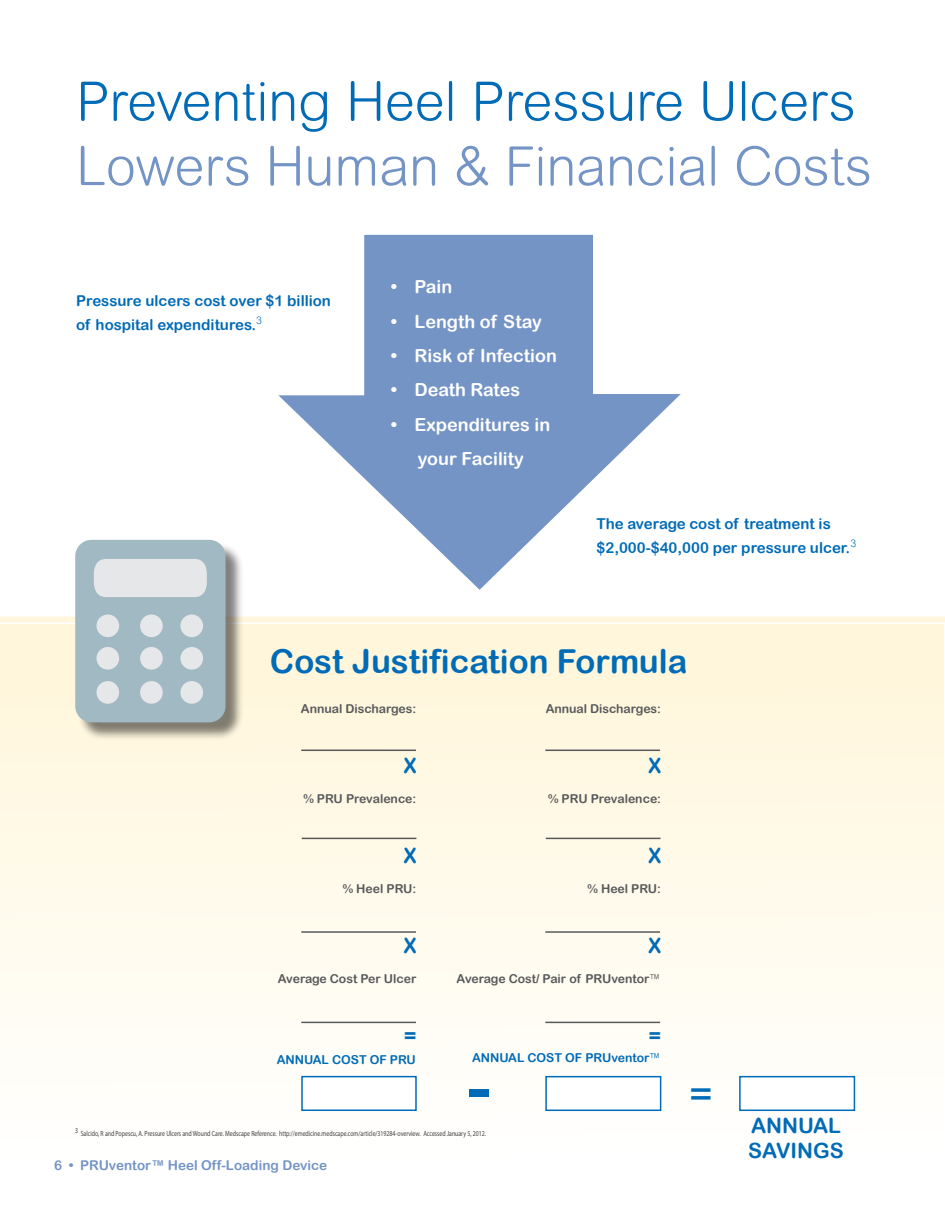
<style>
.page{position:relative;width:945px;height:1215px;background:#fff}
.page>*{position:absolute;margin:0;border:0;box-sizing:border-box;transform-origin:0 0}
.t1{font:700 73.5px "Myriad Pro";color:#006bb6}
.t2{font:300 54px "Arial Rounded MT";color:#006bb6}
.t3{font:300 54px "Arial Rounded MT";color:#7494c5}
.t4{font:700 37.5px "Myriad Pro";color:#006bb6}
.t5{font:33px "Arial Rounded MT Bold";color:#006bb6}
.t6{font:21px/25.2px "Arial Rounded MT Bold";color:#006bb6}
.t7{font:18px/34.3px "Arial Rounded MT Bold";color:#fff;text-align:center}
.t8{font:15px/24px "Arial Rounded MT Bold";color:#006bb6}
.t9{font:13.5px "Arial Rounded MT Bold";color:#7494c5}
.t10{font:12.3px "Arial Rounded MT Bold";color:#58595b}
.t11{font:12.3px "Arial Rounded MT Bold";color:#006bb6}
.t12{font:7.5px "Myriad Pro";color:#414042;scale:.78 1}
.s1{font-family:"Arial Rounded MT";font-weight:300}
</style>
<div class="page">
<div style="left:0;top:624px;width:944px;height:591px;background:linear-gradient(to bottom,#fff5d9,#fff)"></div>
<div style="left:0;top:617px;width:945px;height:6px;background:#fff6dc"></div>
<svg style="left:278px;top:235px;width:403px;height:355px;fill:#7494c5"></svg>
<div style="left:301px;top:1076px;width:116px;height:35px;background:#fff;border:2px solid #006bb6"></div>
<div style="left:545px;top:1076px;width:116px;height:35px;background:#fff;border:2px solid #006bb6"></div>
<div style="left:739px;top:1076px;width:116px;height:35px;background:#fff;border:2px solid #006bb6"></div>
<div style="left:77px;top:542px;width:167px;height:199px;background:#000;opacity:.5"></div>
<div style="left:75px;top:540px;width:151px;height:182px;background:#a0b9c2;border-radius:16px"></div>
<div style="left:180px;top:681px;width:23px;height:23px;background:#e6e7e8;border-radius:50%"></div>
<div style="left:140px;top:681px;width:23px;height:23px;background:#e6e7e8;border-radius:50%"></div>
<div style="left:96px;top:681px;width:23px;height:23px;background:#e6e7e8;border-radius:50%"></div>
<div style="left:180px;top:647px;width:23px;height:23px;background:#e6e7e8;border-radius:50%"></div>
<div style="left:140px;top:647px;width:23px;height:23px;background:#e6e7e8;border-radius:50%"></div>
<div style="left:96px;top:647px;width:23px;height:23px;background:#e6e7e8;border-radius:50%"></div>
<div style="left:180px;top:614px;width:23px;height:23px;background:#e6e7e8;border-radius:50%"></div>
<div style="left:140px;top:614px;width:23px;height:23px;background:#e6e7e8;border-radius:50%"></div>
<div style="left:96px;top:614px;width:23px;height:23px;background:#e6e7e8;border-radius:50%"></div>
<div style="left:94px;top:559px;width:113px;height:38px;background:#e6e7e8"></div>
<hr style="left:301px;top:750px;width:115px;height:1px;background:#58595b">
<hr style="left:302px;top:838px;width:114px;height:1px;background:#58595b">
<hr style="left:301px;top:931px;width:115px;height:2px;background:#58595b">
<hr style="left:301px;top:1022px;width:115px;height:1px;background:#58595b">
<hr style="left:545px;top:750px;width:115px;height:1px;background:#58595b">
<hr style="left:546px;top:838px;width:115px;height:1px;background:#58595b">
<hr style="left:545px;top:931px;width:115px;height:2px;background:#58595b">
<hr style="left:545px;top:1022px;width:115px;height:1px;background:#58595b">
<h2 class="t2" style="left:76px;top:70px;width:781px">Preventing Heel Pressure Ulcers</h2>
<h2 class="t3" style="left:76px;top:135px;width:797px">Lowers Human &amp; Financial Costs</h2>
<h3 class="t8" style="left:76px;top:288px;width:256px">Pressure ulcers cost over $1 billion of hospital expenditures.<sup>3</sup></h3>
<h3 class="t7" style="left:391px;top:270px;width:63px">• Pain</h3>
<h3 class="t7" style="left:391px;top:304px;width:153px">• Length of Stay</h3>
<h3 class="t7" style="left:391px;top:338px;width:168px">• Risk of Infection</h3>
<h3 class="t7" style="left:391px;top:373px;width:131px">• Death Rates</h3>
<h3 class="t7" style="left:391px;top:407px;width:161px">• Expenditures in your Facility</h3>
<h3 class="t8" style="left:597px;top:512px;width:261px">The average cost of treatment is $2,000-$40,000 per pressure ulcer.<sup>3</sup></h3>
<h3 class="t5" style="left:270px;top:642px;width:419px">Cost Justification Formula</h3>
<h3 class="t10" style="left:546px;top:701px;width:117px">Annual Discharges:</h3>
<h3 class="t10" style="left:301px;top:701px;width:117px">Annual Discharges:</h3>
<h3 class="t6" style="left:404px;top:752px;width:14px">X</h3>
<h3 class="t10" style="left:303px;top:791px;width:114px">% PRU Prevalence:</h3>
<h3 class="t6" style="left:404px;top:842px;width:14px">X</h3>
<h3 class="t10" style="left:343px;top:881px;width:75px">% Heel PRU:</h3>
<h3 class="t6" style="left:404px;top:932px;width:14px">X</h3>
<h3 class="t10" style="left:278px;top:971px;width:140px">Average Cost Per Ulcer</h3>
<h3 class="t6" style="left:404px;top:1022px;width:14px">=</h3>
<h3 class="t11" style="left:277px;top:1052px;width:141px">ANNUAL COST OF PRU</h3>
<h3 class="t6" style="left:648px;top:752px;width:14px">X</h3>
<h3 class="t10" style="left:548px;top:791px;width:114px">% PRU Prevalence:</h3>
<h3 class="t6" style="left:648px;top:842px;width:14px">X</h3>
<h3 class="t10" style="left:587px;top:881px;width:75px">% Heel PRU:</h3>
<h3 class="t6" style="left:648px;top:932px;width:14px">X</h3>
<h3 class="t10" style="left:457px;top:971px;width:206px">Average Cost/ Pair of PRUventor<span class="s1">™</span></h3>
<h3 class="t6" style="left:649px;top:1022px;width:14px">=</h3>
<h3 class="t11" style="left:472px;top:1051px;width:191px">ANNUAL COST OF PRUventor<span class="s1">™</span></h3>
<h1 class="t1" style="left:468px;top:1040px;width:25px">-</h1>
<h3 class="t4" style="left:690px;top:1067px;width:24px">=</h3>
<p class="t12" style="left:75px;top:1129px;width:528px">3 Salcido, R and Popescu, A. Pressure Ulcers and Wound Care. Medscape Reference. http://emedicine.medscape.com/article/319284-overview. Accessed January 5, 2012.</p>
<h3 class="t9" style="left:54px;top:1158px;width:275px">6 • PRUventor™ Heel Off-Loading Device</h3>
<h3 class="t6" style="left:748px;top:1112px;width:97px">ANNUAL<br>SAVINGS</h3>
</div>
